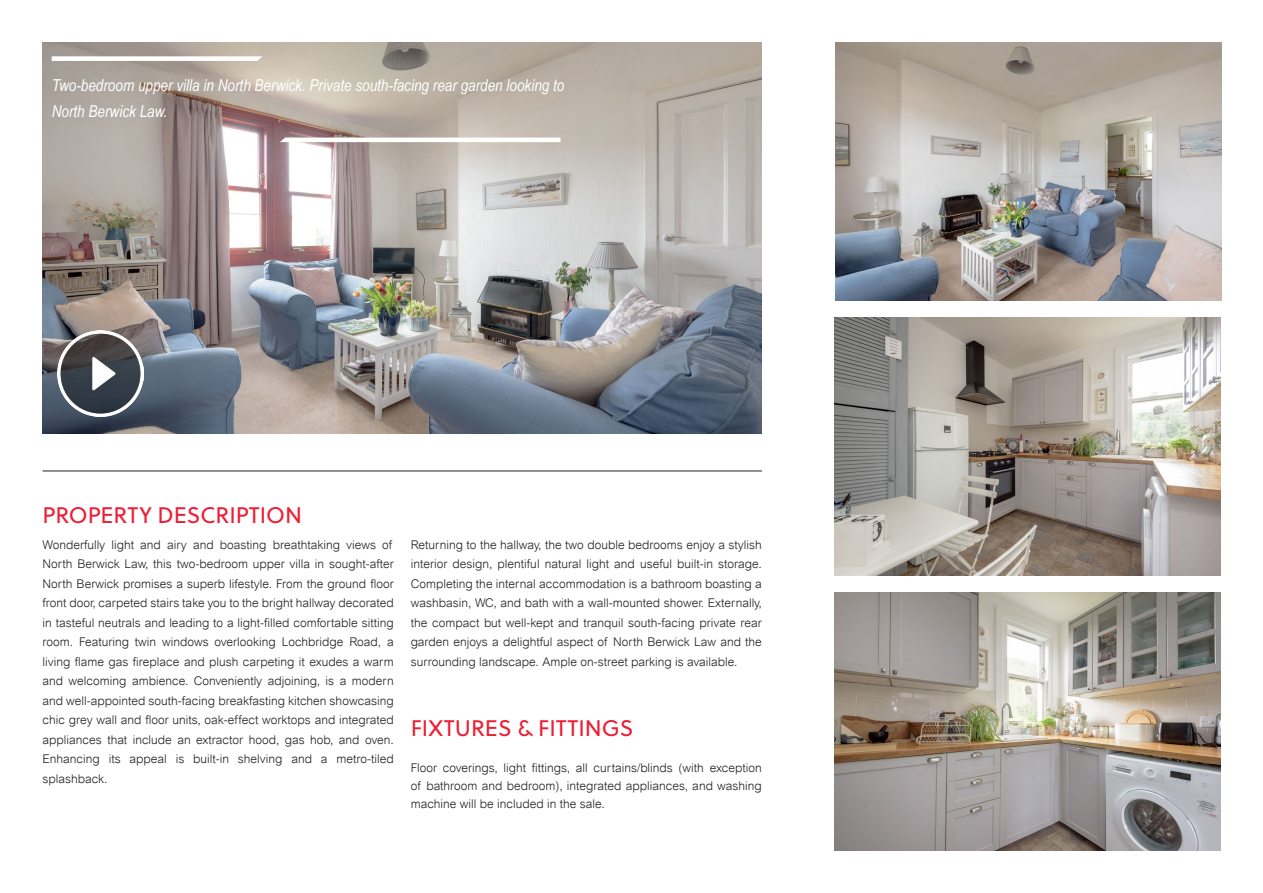
<style>
.page{position:relative;width:1263px;height:893px;background:#fff}
.page>*{position:absolute;margin:0;border:0;box-sizing:border-box;transform-origin:0 0}
._4_heads{font:22.5px "Soleil";color:#ed1d35}
._3_text{font:italic 16.5px/25.5px "Arial Narrow";color:#fff}
._3_text-2{font:300 12px/19.5px "Arial";color:#231f20;text-align:justify}
</style>
<div class="page">
<img style="left:43px;top:43px;width:719px;height:391px">
<svg style="left:52px;top:56px;width:210px;height:5px"></svg>
<svg style="left:280px;top:138px;width:280px;height:4px"></svg>
<img style="left:57px;top:330px;width:87px;height:87px">
<hr style="left:43px;top:471px;width:719px;height:1px;background:#231f20">
<img style="left:836px;top:43px;width:385px;height:258px">
<img style="left:835px;top:317px;width:385px;height:258px">
<img style="left:835px;top:592px;width:385px;height:258px">
<p class="_3_text" style="left:52px;top:73px;width:514px">Two-bedroom upper villa in North Berwick. Private south-facing rear garden looking to<br>North Berwick Law.</p>
<p class="_4_heads" style="left:43px;top:499px;width:261px">PROPERTY DESCRIPTION</p>
<p class="_3_text-2" style="left:43px;top:535px;width:353px">Wonderfully light and airy and boasting breathtaking views of North Berwick Law, this two-bedroom upper villa in sought-after North Berwick promises a superb lifestyle. From the ground floor front door, carpeted stairs take you to the bright hallway decorated in tasteful neutrals and leading to a light-filled comfortable sitting room. Featuring twin windows overlooking Lochbridge Road, a living flame gas fireplace and plush carpeting it exudes a warm and welcoming ambience. Conveniently adjoining, is a modern and well-appointed south-facing breakfasting kitchen showcasing chic grey wall and floor units, oak-effect worktops and integrated appliances that include an extractor hood, gas hob, and oven.<br>Enhancing its appeal is built-in shelving and a metro-tiled splashback.</p>
<p class="_3_text-2" style="left:411px;top:535px;width:353px">Returning to the hallway, the two double bedrooms enjoy a stylish interior design, plentiful natural light and useful built-in storage.<br>Completing the internal accommodation is a bathroom boasting a washbasin, WC, and bath with a wall-mounted shower. Externally, the compact but well-kept and tranquil south-facing private rear garden enjoys a delightful aspect of North Berwick Law and the surrounding landscape. Ample on-street parking is available.</p>
<p class="_4_heads" style="left:411px;top:712px;width:224px">FIXTURES &amp; FITTINGS</p>
<p class="_3_text-2" style="left:411px;top:759px;width:353px;line-height:18px">Floor coverings, light fittings, all curtains/blinds (with exception of bathroom and bedroom), integrated appliances, and washing machine will be included in the sale.</p>
</div>
